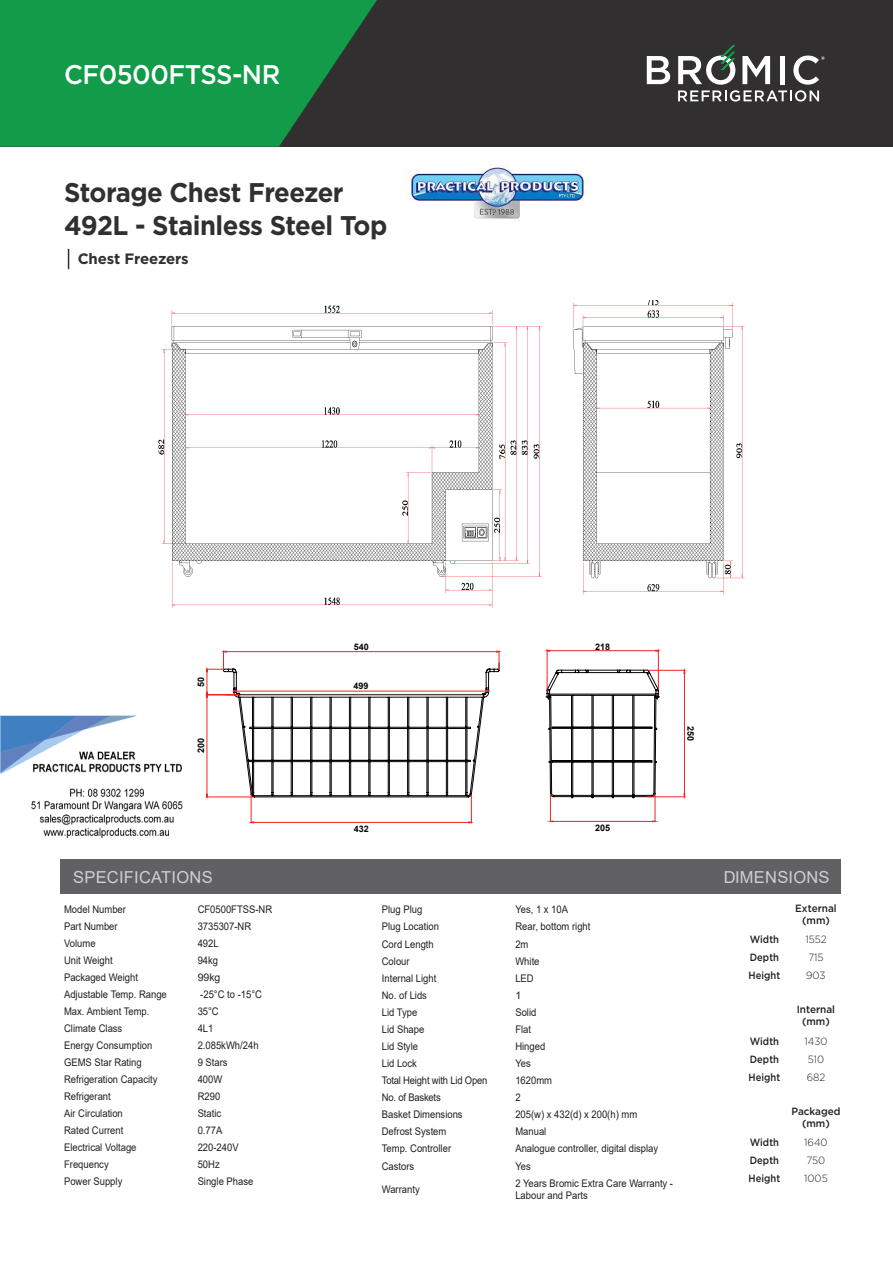
<style>
.page{position:relative;width:893px;height:1263px;background:#fff}
.page>*{position:absolute;margin:0;border:0;box-sizing:border-box;transform-origin:0 0}
.t1{font:700 27px/33px "Gotham";letter-spacing:-.02em;color:#312f30;scale:.95 1}
.t2{font:500 27px "Gotham";letter-spacing:-.02em;color:#fff;scale:.95 1}
.t3{font:16.5px "Arial";letter-spacing:.015em;color:#fff}
.t4{font:700 15px "Gotham";letter-spacing:-.01em;color:#312f30}
.t5{font:10.5px/12.8px "Arial";color:#231f20;scale:.9 1}
.t6{font:500 10.5px/18px "Gotham";color:#231f20;text-align:justify;scale:.9 1}
.t7{font:500 10.5px/12px "Gotham";color:#231f20;text-align:center;scale:.95 1}
.t8{font:10.5px "Arial";letter-spacing:-.02em;color:#231f20;scale:.9 1}
.t9{font:300 10.5px/18px "Gotham";color:#231f20;scale:.95 1}
.t10{font:10.5px "Arial";color:#231f20}
.t11{font:700 9px "Arial";color:#040503}
</style>
<div class="page">
<div style="left:0;top:0;width:893px;height:147px;background:#312f30"></div>
<svg style="left:0;top:0;width:377px;height:147px;background:#158e46"></svg>
<svg style="left:647px;top:56px;width:23px;height:28px"></svg>
<svg style="left:678px;top:45px;width:147px;height:57px"></svg>
<div style="left:60px;top:859px;width:780px;height:35px;background:#616164"></div>
<svg style="left:546px;top:670px;width:114px;height:152px"></svg>
<hr style="left:658px;top:649px;width:1px;height:41px;background:#ee2523">
<hr style="left:547px;top:649px;width:1px;height:41px;background:#ee2523">
<svg style="left:547px;top:650px;width:111px;height:2px"></svg>
<hr style="left:647px;top:796px;width:38px;height:1px;background:#ee2523">
<hr style="left:647px;top:670px;width:38px;height:1px;background:#ee2523">
<hr style="left:684px;top:670px;width:1px;height:127px;background:#ee2523">
<img style="left:158px;top:300px;width:587px;height:307px">
<svg style="left:206px;top:650px;width:294px;height:173px"></svg>
<svg style="left:68px;top:249px;width:1px;height:20px"></svg>
<img style="left:1px;top:715px;width:182px;height:123px">
<img style="left:405px;top:163px;width:179px;height:57px">
<h1 class="t2" style="left:64px;top:57px;width:229px">CF0500FTSS-NR</h1>
<h1 class="t1" style="left:64px;top:176px;width:342px">Storage Chest Freezer<br>492L - Stainless Steel Top</h1>
<h3 class="t4" style="left:78px;top:249px;width:113px">Chest Freezers</h3>
<p class="t11" style="left:195px;top:687px;width:12px;rotate:-90deg">50</p>
<p class="t11" style="left:195px;top:753px;width:17px;rotate:-90deg">200</p>
<p class="t11" style="left:354px;top:640px;width:17px">540</p>
<p class="t11" style="left:354px;top:679px;width:17px">499</p>
<p class="t11" style="left:354px;top:822px;width:17px">432</p>
<p class="t11" style="left:595px;top:640px;width:17px">218</p>
<p class="t11" style="left:595px;top:821px;width:17px">205</p>
<p class="t11" style="left:697px;top:725px;width:17px;rotate:90deg">250</p>
<h2 class="t3" style="left:73px;top:866px;width:141px">SPECIFICATIONS</h2>
<h2 class="t3" style="left:723px;top:866px;width:108px">DIMENSIONS</h2>
<p class="t5" style="left:64px;top:903px;width:70px">Model Number</p>
<p class="t5" style="left:198px;top:903px;width:84px">CF0500FTSS-NR</p>
<p class="t5" style="left:64px;top:920px;width:61px">Part Number</p>
<p class="t5" style="left:198px;top:920px;width:61px">3735307-NR</p>
<p class="t5" style="left:64px;top:937px;width:37px">Volume</p>
<p class="t5" style="left:198px;top:937px;width:25px">492L</p>
<p class="t5" style="left:64px;top:954px;width:56px">Unit Weight</p>
<p class="t5" style="left:198px;top:954px;width:24px">94kg</p>
<p class="t5" style="left:64px;top:971px;width:84px">Packaged Weight</p>
<p class="t10" style="left:198px;top:970px;width:24px">99kg</p>
<p class="t5" style="left:64px;top:988px;width:116px">Adjustable Temp. Range</p>
<p class="t5" style="left:200px;top:988px;width:70px">-25°C to -15°C</p>
<p class="t5" style="left:64px;top:1005px;width:96px">Max. Ambient Temp.</p>
<p class="t5" style="left:198px;top:1005px;width:25px">35°C</p>
<p class="t5" style="left:64px;top:1022px;width:66px">Climate Class</p>
<p class="t5" style="left:198px;top:1022px;width:19px">4L1</p>
<p class="t5" style="left:64px;top:1039px;width:100px">Energy Consumption</p>
<p class="t5" style="left:198px;top:1039px;width:69px">2.085kWh/24h</p>
<p class="t5" style="left:64px;top:1056px;width:88px">GEMS Star Rating</p>
<p class="t5" style="left:198px;top:1056px;width:35px">9 Stars</p>
<p class="t5" style="left:64px;top:1073px;width:105px">Refrigeration Capacity</p>
<p class="t5" style="left:198px;top:1073px;width:29px">400W</p>
<p class="t5" style="left:64px;top:1090px;width:53px">Refrigerant</p>
<p class="t5" style="left:198px;top:1090px;width:27px">R290</p>
<p class="t5" style="left:64px;top:1107px;width:67px">Air Circulation</p>
<p class="t5" style="left:198px;top:1107px;width:28px">Static</p>
<p class="t5" style="left:64px;top:1124px;width:67px">Rated Current</p>
<p class="t5" style="left:198px;top:1124px;width:29px">0.77A</p>
<p class="t5" style="left:64px;top:1141px;width:82px">Electrical Voltage</p>
<p class="t5" style="left:198px;top:1141px;width:47px">220-240V</p>
<p class="t5" style="left:64px;top:1158px;width:51px">Frequency</p>
<p class="t5" style="left:198px;top:1158px;width:26px">50Hz</p>
<p class="t5" style="left:64px;top:1175px;width:66px">Power Supply</p>
<p class="t5" style="left:198px;top:1175px;width:63px">Single Phase</p>
<p class="t7" style="left:795px;top:902px;width:45px">External (mm)</p>
<p class="t5" style="left:382px;top:903px;width:46px">Plug Plug</p>
<p class="t5" style="left:515px;top:903px;width:60px">Yes, 1 x 10A</p>
<p class="t5" style="left:382px;top:920px;width:65px">Plug Location</p>
<p class="t5" style="left:515px;top:920px;width:85px">Rear, bottom right</p>
<p class="t5" style="left:382px;top:938px;width:59px">Cord Length</p>
<p class="t5" style="left:515px;top:938px;width:16px">2m</p>
<p class="t5" style="left:382px;top:955px;width:32px">Colour</p>
<p class="t5" style="left:515px;top:955px;width:28px">White</p>
<p class="t5" style="left:382px;top:972px;width:62px">Internal Light</p>
<p class="t5" style="left:515px;top:972px;width:22px">LED</p>
<p class="t5" style="left:382px;top:989px;width:52px">No. of Lids</p>
<p class="t10" style="left:515px;top:988px;width:7px">1</p>
<p class="t5" style="left:382px;top:1006px;width:41px">Lid Type</p>
<p class="t5" style="left:515px;top:1006px;width:25px">Solid</p>
<p class="t5" style="left:382px;top:1023px;width:49px">Lid Shape</p>
<p class="t5" style="left:515px;top:1023px;width:19px">Flat</p>
<p class="t5" style="left:382px;top:1040px;width:42px">Lid Style</p>
<p class="t5" style="left:515px;top:1040px;width:35px">Hinged</p>
<p class="t5" style="left:382px;top:1057px;width:41px">Lid Lock</p>
<p class="t5" style="left:515px;top:1057px;width:19px">Yes</p>
<p class="t8" style="left:382px;top:1073px;width:119px">Total Height with Lid Open</p>
<p class="t5" style="left:515px;top:1074px;width:42px">1620mm</p>
<p class="t8" style="left:382px;top:1090px;width:67px">No. of Baskets</p>
<p class="t5" style="left:515px;top:1091px;width:7px">2</p>
<p class="t5" style="left:382px;top:1108px;width:91px">Basket Dimensions</p>
<p class="t5" style="left:515px;top:1108px;width:137px">205(w) x 432(d) x 200(h) mm</p>
<p class="t5" style="left:382px;top:1125px;width:73px">Defrost System</p>
<p class="t5" style="left:515px;top:1125px;width:36px">Manual</p>
<p class="t5" style="left:382px;top:1142px;width:79px">Temp. Controller</p>
<p class="t5" style="left:515px;top:1142px;width:160px">Analogue controller, digital display</p>
<p class="t5" style="left:382px;top:1159px;width:38px">Castors</p>
<p class="t5" style="left:515px;top:1159px;width:19px">Yes</p>
<p class="t5" style="left:382px;top:1183px;width:44px">Warranty</p>
<p class="t5" style="left:515px;top:1176px;width:177px">2 Years Bromic Extra Care Warranty -<br>Labour and Parts</p>
<p class="t6" style="left:749px;top:930px;width:37px">Width Depth Height</p>
<p class="t9" style="left:805px;top:930px;width:24px">1552<br>715<br>903</p>
<p class="t7" style="left:797px;top:1003px;width:42px">Internal (mm)</p>
<p class="t6" style="left:749px;top:1032px;width:37px">Width Depth Height</p>
<p class="t9" style="left:804px;top:1031px;width:26px">1430<br>510<br>682</p>
<p class="t7" style="left:791px;top:1105px;width:53px">Packaged (mm)</p>
<p class="t6" style="left:749px;top:1133px;width:37px">Width Depth Height</p>
<p class="t9" style="left:804px;top:1133px;width:26px">1640<br>750<br>1005</p>
</div>
